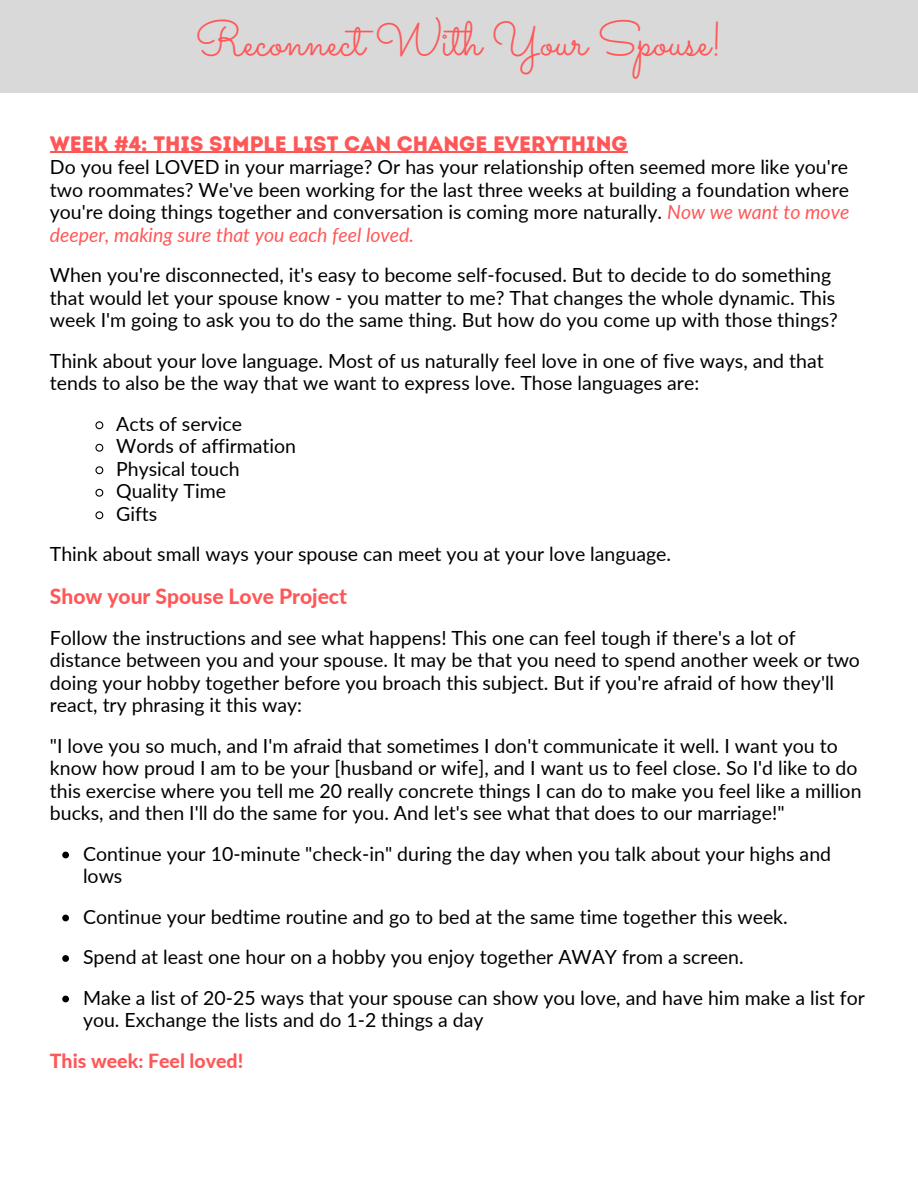
<style>
.page{position:relative;width:918px;height:1188px;background:#fff}
.page>*{position:absolute;margin:0;border:0;box-sizing:border-box;transform-origin:0 0}
.t1{font:48px "Sacramento";color:#ff5757}
.t2{font:21px "Intro Rust Base";color:#ff5757}
.t3{font:800 21px "Lato";color:#ff5757}
.t4{font:19.5px/22.5px "Lato";color:#000}
.t5{font:800 19.5px "Lato";color:#ff5757}
.s1{font-style:italic;color:#ff5757}
</style>
<div class="page">
<div style="left:0;top:0;width:918px;height:92px;background:#d9d9d9"></div>
<svg style="left:95px;top:421px;width:9px;height:9px"></svg>
<svg style="left:95px;top:443px;width:9px;height:9px"></svg>
<svg style="left:95px;top:466px;width:9px;height:9px"></svg>
<svg style="left:95px;top:488px;width:9px;height:9px"></svg>
<svg style="left:95px;top:511px;width:9px;height:9px"></svg>
<svg style="left:62px;top:852px;width:7px;height:6px"></svg>
<svg style="left:62px;top:915px;width:7px;height:6px"></svg>
<svg style="left:62px;top:955px;width:7px;height:7px"></svg>
<svg style="left:62px;top:996px;width:7px;height:6px"></svg>
<hr style="left:50px;top:152px;width:578px;height:1px;background:#ff5757">
<h1 class="t1" style="left:195px;top:11px;width:529px">Reconnect With Your Spouse!</h1>
<p class="t2" style="left:50px;top:130px;width:579px">WEEK #4: THIS SIMPLE LIST CAN CHANGE EVERYTHING</p>
<p class="t4" style="left:50px;top:155px;width:801px;text-align:justify">Do you feel LOVED in your marriage? Or has your relationship often seemed more like you're two roommates? We've been working for the last three weeks at building a foundation where you're doing things together and conversation is coming more naturally. <span class="s1">Now we want to move deeper, making sure that you each feel loved.</span></p>
<p class="t4" style="left:50px;top:263px;width:790px">When you're disconnected, it's easy to become self-focused. But to decide to do something that would let your spouse know - you matter to me? That changes the whole dynamic. This week I'm going to ask you to do the same thing. But how do you come up with those things?</p>
<p class="t4" style="left:50px;top:349px;width:775px">Think about your love language. Most of us naturally feel love in one of five ways, and that tends to also be the way that we want to express love. Those languages are:</p>
<p class="t4" style="left:116px;top:412px;width:182px">Acts of service<br>Words of affirmation<br>Physical touch<br>Quality Time<br>Gifts</p>
<p class="t4" style="left:50px;top:542px;width:623px">Think about small ways your spouse can meet you at your love language.</p>
<p class="t3" style="left:50px;top:581px;width:299px">Show your Spouse Love Project</p>
<p class="t4" style="left:50px;top:625px;width:812px">Follow the instructions and see what happens! This one can feel tough if there's a lot of distance between you and your spouse. It may be that you need to spend another week or two doing your hobby together before you broach this subject. But if you're afraid of how they'll react, try phrasing it this way:</p>
<p class="t4" style="left:50px;top:733px;width:813px">"I love you so much, and I'm afraid that sometimes I don't communicate it well. I want you to know how proud I am to be your [husband or wife], and I want us to feel close. So I'd like to do this exercise where you tell me 20 really concrete things I can do to make you feel like a million bucks, and then I'll do the same for you. And let's see what that does to our marriage!"</p>
<p class="t4" style="left:83px;top:841px;width:750px">Continue your 10-minute "check-in" during the day when you talk about your highs and lows</p>
<p class="t4" style="left:83px;top:895px;width:783px;line-height:40.5px">Continue your bedtime routine and go to bed at the same time together this week.<br>Spend at least one hour on a hobby you enjoy together AWAY from a screen.<br>Make a list of 20-25 ways that your spouse can show you love, and have him make a list for</p>
<p class="t4" style="left:83px;top:1008px;width:402px">you. Exchange the lists and do 1-2 things a day</p>
<p class="t5" style="left:50px;top:1046px;width:195px">This week: Feel loved!</p>
</div>
